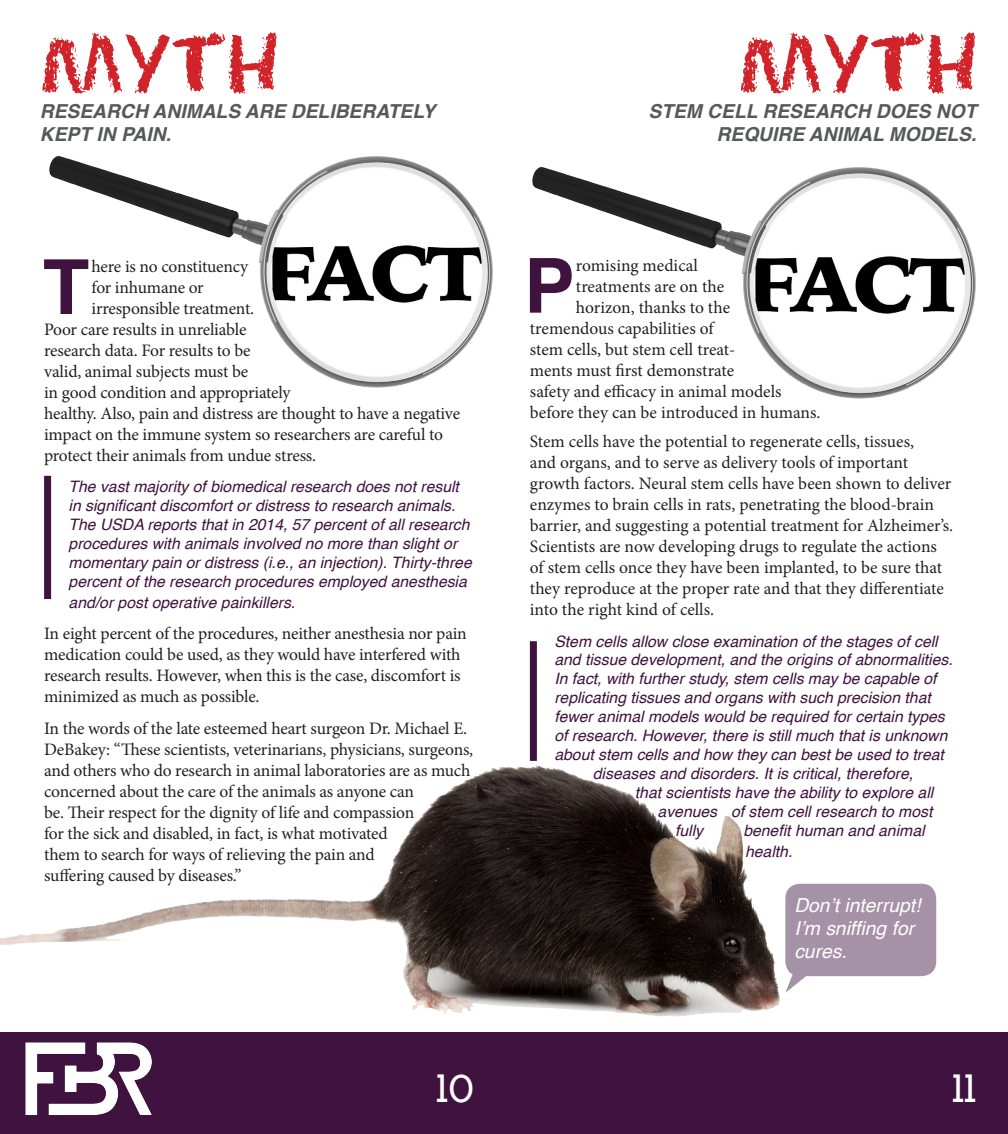
<style>
.page{position:relative;width:1008px;height:1134px;background:#fff}
.page>*{position:absolute;margin:0;border:0;box-sizing:border-box;transform-origin:0 0}
.t1{font:77px "Eraser";color:#d1232a}
.t2{font:700 75.77px "Helvetica";color:#40123f}
.t3{font:700 42px "Josefin Slab";color:#fff}
.t4{font:italic 700 19.25px/23.1px "Helvetica";color:#57585a}
.t5{font:italic 19.25px/23.1px "Helvetica";color:#fff}
.t6{font:17.5px/21px "Minion Pro";letter-spacing:-.01em;color:#231f20}
.t7{font:italic 15.75px/18.9px "Helvetica";color:#40123f}
</style>
<div class="page">
<div style="left:0;top:1033px;width:1008px;height:101px;background:#40123f"></div>
<div style="left:44px;top:476px;width:7px;height:123px;background:#40123f"></div>
<div style="left:785px;top:884px;width:151px;height:92px;background:#a592a6;border-radius:15px"></div>
<img style="left:49px;top:156px;width:444px;height:232px">
<img style="left:532px;top:167px;width:444px;height:232px">
<img style="left:0;top:641px;width:896px;height:474px">
<h1 class="t1" style="left:40px;top:19px;width:240px">MYTH</h1>
<p class="t4" style="left:40px;top:100px;width:397px">RESEARCH ANIMALS ARE DELIBERATELY<br>KEPT IN PAIN.</p>
<p class="t4" style="left:648px;top:100px;width:329px">STEM CELL RESEARCH DOES NOT</p>
<h1 class="t1" style="left:738px;top:19px;width:240px">MYTH</h1>
<p class="t4" style="left:717px;top:123px;width:261px">REQUIRE ANIMAL MODELS.</p>
<h2 class="t2" style="left:43px;top:226px;width:48px">T</h2>
<p class="t6" style="left:91px;top:256px;width:158px">here is no constituency</p>
<p class="t6" style="left:91px;top:277px;width:114px">for inhumane or</p>
<p class="t6" style="left:91px;top:298px;width:164px">irresponsible treatment.</p>
<p class="t6" style="left:44px;top:319px;width:204px">Poor care results in unreliable</p>
<p class="t6" style="left:44px;top:340px;width:208px">research data. For results to be</p>
<p class="t6" style="left:44px;top:361px;width:206px">valid, animal subjects must be</p>
<p class="t6" style="left:44px;top:382px;width:248px">in good condition and appropriately</p>
<p class="t6" style="left:44px;top:403px;width:418px">healthy. Also, pain and distress are thought to have a negative</p>
<p class="t6" style="left:44px;top:424px;width:400px">impact on the immune system so researchers are careful to</p>
<p class="t6" style="left:44px;top:445px;width:274px">protect their animals from undue stress.</p>
<p class="t7" style="left:69px;top:478px;width:405px">The vast majority of biomedical research does not result in significant discomfort or distress to research animals.<br>The USDA reports that in 2014, 57 percent of all research procedures with animals involved no more than slight or momentary pain or distress (i.e., an injection). Thirty-three percent of the research procedures employed anesthesia</p>
<p class="t7" style="left:69px;top:593px;width:228px">and/or post operative painkillers.</p>
<p class="t6" style="left:44px;top:623px;width:424px">In eight percent of the procedures, neither anesthesia nor pain medication could be used, as they would have interfered with research results. However, when this is the case, discomfort is minimized as much as possible.</p>
<p class="t6" style="left:44px;top:718px;width:431px">In the words of the late esteemed heart surgeon Dr. Michael E.<br>DeBakey: “These scientists, veterinarians, physicians, surgeons, and others who do research in animal laboratories are as much concerned about the care of the animals as anyone can<br>be. Their respect for the dignity of life and compassion<br>for the sick and disabled, in fact, is what motivated<br>them to search for ways of relieving the pain and<br>suffering caused by diseases.”</p>
<h2 class="t2" style="left:524px;top:225px;width:52px">P</h2>
<p class="t6" style="left:576px;top:255px;width:124px">romising medical</p>
<p class="t6" style="left:576px;top:276px;width:150px">treatments are on the</p>
<p class="t6" style="left:576px;top:297px;width:156px">horizon, thanks to the</p>
<p class="t6" style="left:530px;top:318px;width:185px">tremendous capabilities of</p>
<p class="t6" style="left:530px;top:339px;width:207px">stem cells, but stem cell treat-</p>
<p class="t6" style="left:530px;top:360px;width:206px">ments must first demonstrate</p>
<p class="t6" style="left:530px;top:381px;width:253px">safety and efficacy in animal models</p>
<p class="t6" style="left:530px;top:402px;width:292px">before they can be introduced in humans.</p>
<p class="t6" style="left:530px;top:431px;width:425px">Stem cells have the potential to regenerate cells, tissues,<br>and organs, and to serve as delivery tools of important growth factors. Neural stem cells have been shown to deliver enzymes to brain cells in rats, penetrating the blood-brain barrier, and suggesting a potential treatment for Alzheimer’s.<br>Scientists are now developing drugs to regulate the actions of stem cells once they have been implanted, to be sure that they reproduce at the proper rate and that they differentiate into the right kind of cells.</p>
<p class="t7" style="left:554px;top:632px;width:385px">Stem cells allow close examination of the stages of cell</p>
<p class="t7" style="left:554px;top:651px;width:400px">and tissue development, and the origins of abnormalities.</p>
<p class="t7" style="left:554px;top:670px;width:384px">In fact, with further study, stem cells may be capable of</p>
<p class="t7" style="left:554px;top:689px;width:378px">replicating tissues and organs with such precision that</p>
<p class="t7" style="left:554px;top:708px;width:392px">fewer animal models would be required for certain types</p>
<p class="t7" style="left:554px;top:726px;width:395px">of research. However, there is still much that is unknown</p>
<p class="t7" style="left:554px;top:745px;width:391px">about stem cells and how they can best be used to treat</p>
<p class="t7" style="left:593px;top:764px;width:322px">diseases and disorders. It is critical, therefore,</p>
<p class="t7" style="left:635px;top:783px;width:300px">that scientists have the ability to explore all</p>
<p class="t7" style="left:658px;top:802px;width:276px">avenues of stem cell research to most</p>
<p class="t7" style="left:675px;top:821px;width:30px">fully</p>
<p class="t7" style="left:743px;top:820px;width:183px;line-height:21px">benefit human and animal health.</p>
<p class="t5" style="left:794px;top:894px;width:128px">Don’t interrupt!<br>I’m sniffing for cures.</p>
<h3 class="t3" style="left:436px;top:1063px;width:40px">10</h3>
<h3 class="t3" style="left:952px;top:1063px;width:26px">11</h3>
</div>
